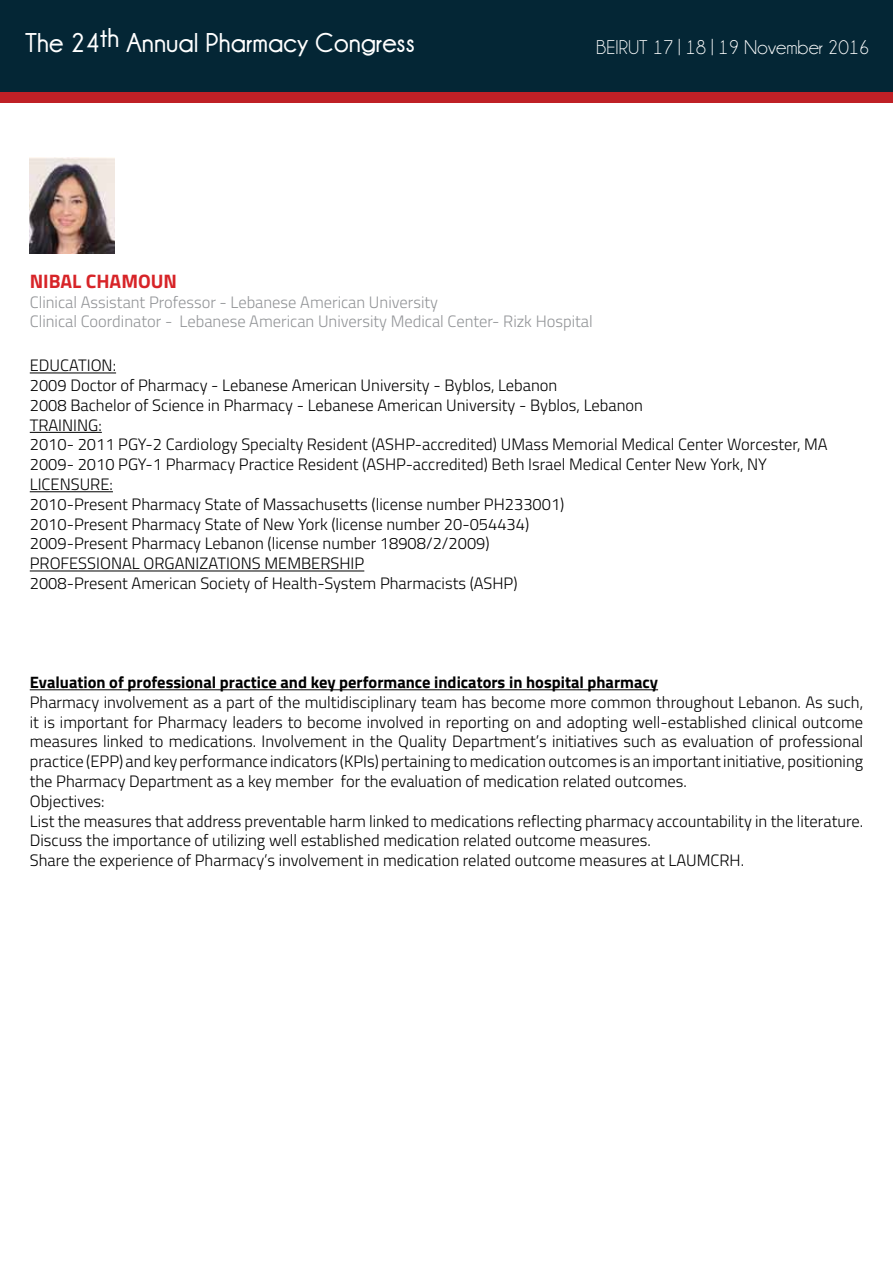
<style>
.page{position:relative;width:893px;height:1263px;background:#fff}
.page>*{position:absolute;margin:0;border:0;box-sizing:border-box;transform-origin:0 0}
.t1{font:700 27.3px "Champagne&Limousines";color:#fff}
.t2{font:20.1px "Champagne&Limousines";color:#fff}
.t3{font:700 19.5px "Titillium";color:#d72428}
.t4{font:300 16.5px/19.8px "Titillium";color:#000}
.t5{font:300 16.5px/19.8px "Titillium";color:#939598}
.t6{font:700 16.5px "Titillium";color:#000}
</style>
<div class="page">
<div style="left:0;top:0;width:893px;height:92px;background:#042635"></div>
<div style="left:0;top:92px;width:893px;height:10px;background:#bf2026"></div>
<hr style="left:30px;top:373px;width:86px;height:1px;background:#000">
<hr style="left:30px;top:432px;width:72px;height:1px;background:#000">
<hr style="left:30px;top:491px;width:83px;height:1px;background:#000">
<hr style="left:30px;top:571px;width:334px;height:1px;background:#000">
<hr style="left:30px;top:689px;width:628px;height:1px;background:#000">
<img style="left:30px;top:157px;width:84px;height:96px">
<h1 class="t1" style="left:25px;top:28px;width:391px">The 24th Annual Pharmacy Congress</h1>
<p class="t2" style="left:596px;top:36px;width:275px">BEIRUT 17 | 18 | 19 November 2016</p>
<p class="t3" style="left:30px;top:266px;width:149px">NIBAL CHAMOUN</p>
<p class="t5" style="left:30px;top:291px;width:564px">Clinical Assistant Professor - Lebanese American University<br>Clinical Coordinator - Lebanese American University Medical Center- Rizk Hospital</p>
<p class="t4" style="left:30px;top:355px;width:799px">EDUCATION:<br>2009 Doctor of Pharmacy - Lebanese American University - Byblos, Lebanon<br>2008 Bachelor of Science in Pharmacy - Lebanese American University - Byblos, Lebanon<br>TRAINING:<br>2010- 2011 PGY-2 Cardiology Specialty Resident (ASHP-accredited) UMass Memorial Medical Center Worcester, MA 2009- 2010 PGY-1 Pharmacy Practice Resident (ASHP-accredited) Beth Israel Medical Center New York, NY LICENSURE:<br>2010-Present Pharmacy State of Massachusetts (license number PH233001)<br>2010-Present Pharmacy State of New York (license number 20-054434)<br>2009-Present Pharmacy Lebanon (license number 18908/2/2009)<br>PROFESSIONAL ORGANIZATIONS MEMBERSHIP<br>2008-Present American Society of Health-System Pharmacists (ASHP)</p>
<p class="t6" style="left:30px;top:670px;width:630px">Evaluation of professional practice and key performance indicators in hospital pharmacy</p>
<p class="t4" style="left:30px;top:691px;width:835px">Pharmacy involvement as a part of the multidisciplinary team has become more common throughout Lebanon. As such, it is important for Pharmacy leaders to become involved in reporting on and adopting well-established clinical outcome measures linked to medications. Involvement in the Quality Department’s initiatives such as evaluation of professional practice (EPP) and key performance indicators (KPIs) pertaining to medication outcomes is an important initiative, positioning the Pharmacy Department as a key member for the evaluation of medication related outcomes.<br>Objectives:<br>List the measures that address preventable harm linked to medications reflecting pharmacy accountability in the literature.<br>Discuss the importance of utilizing well established medication related outcome measures.<br>Share the experience of Pharmacy’s involvement in medication related outcome measures at LAUMCRH.</p>
</div>
